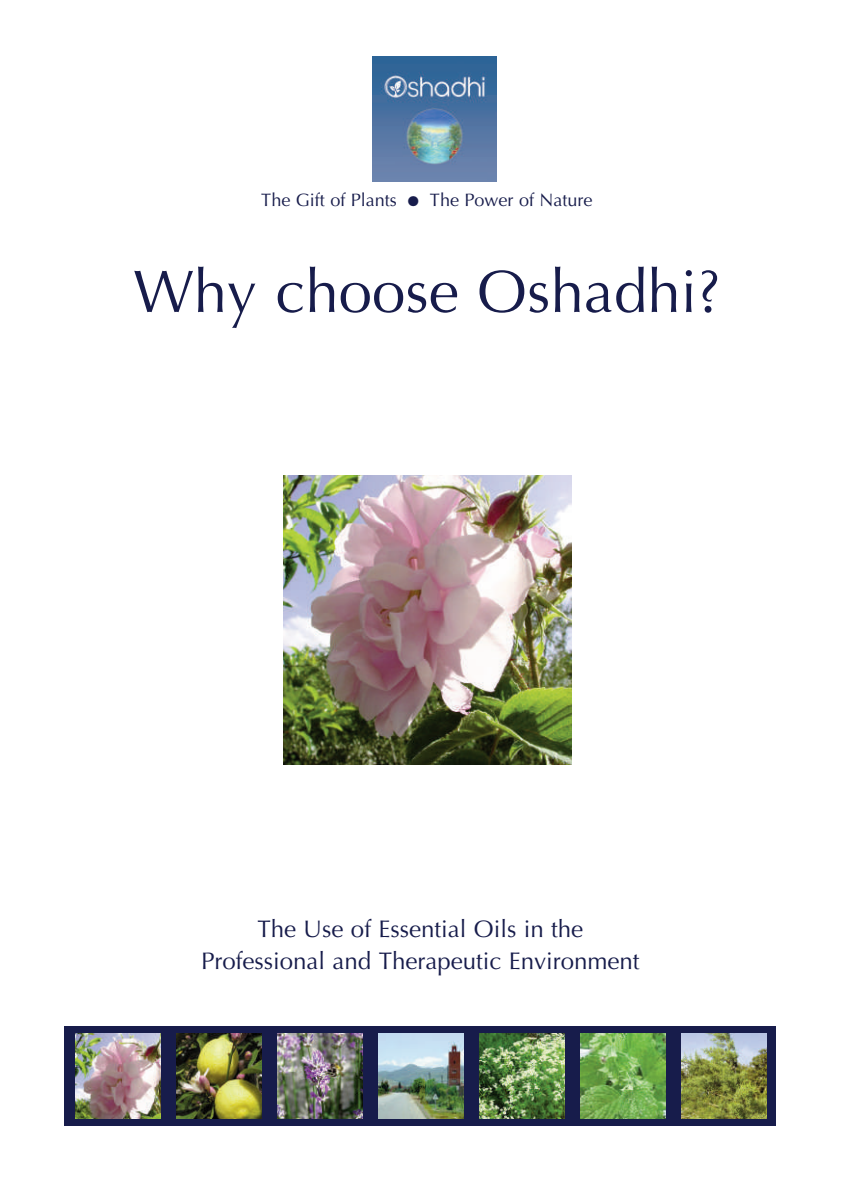
<style>
.page{position:relative;width:842px;height:1191px;background:#fff}
.page>*{position:absolute;margin:0;border:0;box-sizing:border-box;transform-origin:0 0}
.t1{font:60px "Optima";color:#171c4b}
.t2{font:24px/32px "Optima";color:#171c4b;text-align:center}
.t3{font:18px "Optima";color:#171c4b}
</style>
<div class="page">
<div style="left:64px;top:1026px;width:712px;height:99px;background:#171c4b"></div>
<img style="left:681px;top:1033px;width:86px;height:85px">
<img style="left:480px;top:1033px;width:85px;height:85px">
<img style="left:278px;top:1033px;width:85px;height:85px">
<img style="left:379px;top:1033px;width:85px;height:85px">
<img style="left:76px;top:1033px;width:85px;height:85px">
<img style="left:177px;top:1033px;width:85px;height:85px">
<img style="left:581px;top:1033px;width:85px;height:85px">
<img style="left:372px;top:56px;width:125px;height:125px">
<img style="left:284px;top:475px;width:288px;height:289px">
<p class="t3" style="left:261px;top:189px;width:333px">The Gift of Plants ● The Power of Nature</p>
<h1 class="t1" style="left:133px;top:256px;width:588px">Why choose Oshadhi?</h1>
<p class="t2" style="left:201px;top:912px;width:440px">The Use of Essential Oils in the<br>Professional and Therapeutic Environment</p>
</div>
